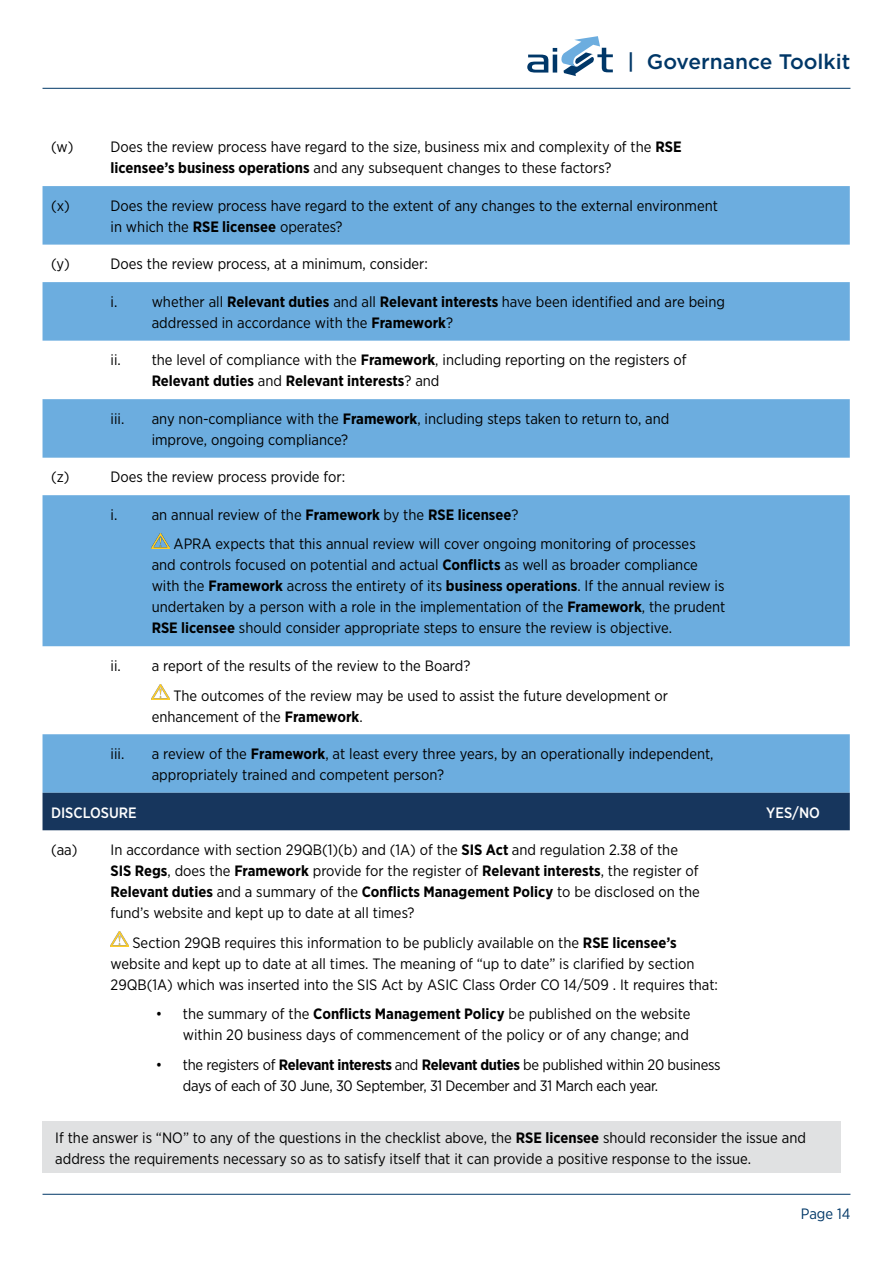
<style>
.page{position:relative;width:893px;height:1263px;background:#fff}
.page>*{position:absolute;margin:0;border:0;box-sizing:border-box;transform-origin:0 0}
.t1{font:500 21px "Gotham";color:#003767}
.t2{font:15px/21px "Gotham Narrow";color:#000}
.t3{font:15px/21px "Gotham Narrow";letter-spacing:-.02em;color:#000}
.t4{font:500 15px "Gotham Narrow";color:#fff}
.t5{font:15px "Gotham Narrow";color:#003767}
.s1{font-weight:700}
</style>
<div class="page">
<hr style="left:43px;top:1194px;width:807px;height:1px;background:#003767">
<hr style="left:43px;top:88px;width:807px;height:1px;background:#003767">
<svg style="left:527px;top:36px;width:86px;height:40px"></svg>
<svg style="left:43px;top:186px;width:807px;height:607px;fill:#6caddf"></svg>
<div style="left:43px;top:793px;width:807px;height:37px;background:#17365d"></div>
<img style="left:152px;top:534px;width:18px;height:14px">
<img style="left:152px;top:685px;width:18px;height:14px">
<img style="left:111px;top:932px;width:18px;height:14px">
<div style="left:43px;top:1121px;width:798px;height:51px;background:#e0e1e2"></div>
<h1 class="t1" style="left:627px;top:48px;width:225px">| Governance Toolkit</h1>
<p class="t2" style="left:51px;top:136px;width:24px">(w)</p>
<p class="t2" style="left:111px;top:136px;width:573px">Does the review process have regard to the size, business mix and complexity of the <span class="s1">RSE licensee’s business operations</span> and any subsequent changes to these factors?</p>
<p class="t2" style="left:51px;top:195px;width:20px">(x)</p>
<p class="t2" style="left:111px;top:195px;width:609px">Does the review process have regard to the extent of any changes to the external environment in which the <span class="s1">RSE licensee</span> operates?</p>
<p class="t2" style="left:51px;top:253px;width:20px">(y)</p>
<p class="t2" style="left:111px;top:253px;width:319px">Does the review process, at a minimum, consider:</p>
<p class="t2" style="left:152px;top:291px;width:575px;text-indent:-41px">i. whether all <span class="s1">Relevant duties</span> and all <span class="s1">Relevant interests</span> have been identified and are being addressed in accordance with the <span class="s1">Framework</span>?</p>
<p class="t2" style="left:152px;top:349px;width:536px;text-indent:-41px">ii. the level of compliance with the <span class="s1">Framework</span>, including reporting on the registers of<br><span class="s1">Relevant duties</span> and <span class="s1">Relevant interests</span>? and</p>
<p class="t2" style="left:111px;top:408px;width:15px">iii.</p>
<p class="t2" style="left:152px;top:408px;width:519px">any non-compliance with the <span class="s1">Framework</span>, including steps taken to return to, and improve, ongoing compliance?</p>
<p class="t2" style="left:51px;top:466px;width:20px">(z)</p>
<p class="t2" style="left:111px;top:466px;width:236px">Does the review process provide for:</p>
<p class="t2" style="left:174px;top:500px;width:524px;line-height:29.5px;text-indent:-63px">i. an annual review of the <span class="s1">Framework</span> by the <span class="s1">RSE licensee</span>?<br>APRA expects that this annual review will cover ongoing monitoring of processes</p>
<p class="t2" style="left:152px;top:554px;width:575px">and controls focused on potential and actual <span class="s1">Conflicts</span> as well as broader compliance with the <span class="s1">Framework</span> across the entirety of its <span class="s1">business operations</span>. If the annual review is undertaken by a person with a role in the implementation of the <span class="s1">Framework</span>, the prudent <span class="s1">RSE licensee</span> should consider appropriate steps to ensure the review is objective.</p>
<p class="t2" style="left:174px;top:651px;width:496px;line-height:29.5px;text-indent:-63px">ii. a report of the results of the review to the Board?<br>The outcomes of the review may be used to assist the future development or</p>
<p class="t2" style="left:152px;top:705px;width:212px">enhancement of the <span class="s1">Framework</span>.</p>
<p class="t2" style="left:111px;top:743px;width:15px">iii.</p>
<p class="t2" style="left:152px;top:743px;width:563px">a review of the <span class="s1">Framework</span>, at least every three years, by an operationally independent, appropriately trained and competent person?</p>
<p class="t4" style="left:51px;top:803px;width:87px">DISCLOSURE</p>
<p class="t4" style="left:766px;top:803px;width:55px">YES/NO</p>
<p class="t2" style="left:111px;top:839px;width:591px;text-indent:-60px">(aa) In accordance with section 29QB(1)(b) and (1A) of the <span class="s1">SIS Act</span> and regulation 2.38 of the <span class="s1">SIS Regs</span>, does the <span class="s1">Framework</span> provide for the register of <span class="s1">Relevant interests</span>, the register of <span class="s1">Relevant duties</span> and a summary of the <span class="s1">Conflicts Management Policy</span> to be disclosed on the fund’s website and kept up to date at all times?</p>
<p class="t2" style="left:111px;top:931px;width:609px;text-indent:22px">Section 29QB requires this information to be publicly available on the <span class="s1">RSE licensee’s </span>website and kept up to date at all times. The meaning of “up to date” is clarified by section<br>29QB(1A) which was inserted into the SIS Act by ASIC Class Order CO 14/509 . It requires that:</p>
<p class="t2" style="left:156px;top:1003px;width:536px;text-align:right">• the summary of the <span class="s1">Conflicts Management Policy</span> be published on the website within 20 business days of commencement of the policy or of any change; and</p>
<p class="t3" style="left:183px;top:1053px;width:539px;text-indent:-27px">• the registers of <span class="s1">Relevant interests</span> and <span class="s1">Relevant duties</span> be published within 20 business days of each of 30 June, 30 September, 31 December and 31 March each year.</p>
<p class="t2" style="left:55px;top:1126px;width:752px">If the answer is “NO” to any of the questions in the checklist above, the <span class="s1">RSE licensee</span> should reconsider the issue and address the requirements necessary so as to satisfy itself that it can provide a positive response to the issue.</p>
<p class="t5" style="left:801px;top:1204px;width:51px">Page 14</p>
</div>
